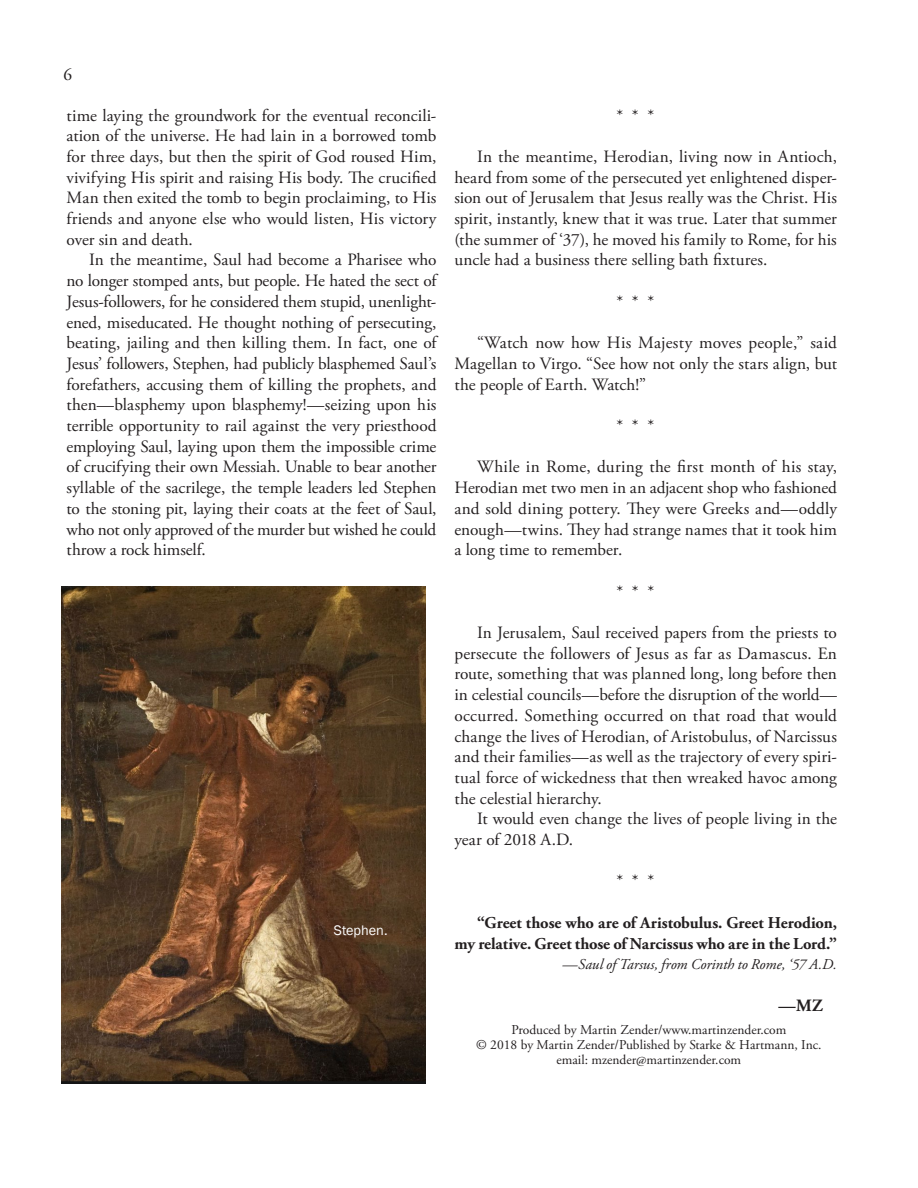
<style>
.page{position:relative;width:918px;height:1188px;background:#fff}
.page>*{position:absolute;margin:0;border:0;box-sizing:border-box;transform-origin:0 0}
.Better_Justification{font:17.25px/20.7px "Adobe Garamond Pro";color:#231f20;text-align:justify}
.Better_Justification-2{font:700 17.25px "Adobe Garamond Pro";color:#231f20}
.Better_Justification-3{font:700 16.5px/20.7px "Adobe Garamond Pro";letter-spacing:-.005em;color:#231f20;text-align:right}
.Better_Justification-4{font:italic 15px "Adobe Garamond Pro";color:#231f20}
.t1{font:14.25px "Franklin Gothic";color:#fff}
.t2{font:13.5px "Adobe Garamond Pro";color:#231f20}
</style>
<div class="page">
<img style="left:61px;top:587px;width:365px;height:497px">
<p class="Better_Justification" style="left:63px;top:65px;width:10px">6</p>
<p class="Better_Justification" style="left:67px;top:105px;width:371px">time laying the groundwork for the eventual reconcili&shy;ation of the universe. He had lain in a borrowed tomb for three days, but then the spirit of God roused Him, vivifying His spirit and raising His body. The crucified Man then exited the tomb to begin proclaiming, to His friends and anyone else who would listen, His victory over sin and death.</p>
<p class="Better_Justification" style="left:67px;top:250px;width:371px;text-indent:22px">In the meantime, Saul had become a Pharisee who no longer stomped ants, but people. He hated the sect of Jesus-followers, for he considered them stupid, unenlight&shy;ened, miseducated. He thought nothing of persecuting, beating, jailing and then killing them. In fact, one of Jesus’ followers, Stephen, had publicly blasphemed Saul’s forefathers, accusing them of killing the prophets, and then—blasphemy upon blasphemy!—seizing upon his terrible opportunity to rail against the very priesthood employing Saul, laying upon them the impossible crime of crucifying their own Messiah. Unable to bear another syllable of the sacrilege, the temple leaders led Stephen to the stoning pit, laying their coats at the feet of Saul, who not only approved of the murder but wished he could throw a rock himself.</p>
<p class="t1" style="left:334px;top:922px;width:55px">Stephen.</p>
<p class="Better_Justification" style="left:617px;top:105px;width:39px">* * *</p>
<p class="Better_Justification" style="left:454px;top:147px;width:384px;text-indent:22px">In the meantime, Herodian, living now in Antioch, heard from some of the persecuted yet enlightened disper&shy;sion out of Jerusalem that Jesus really was the Christ. His spirit, instantly, knew that it was true. Later that summer (the summer of ‘37), he moved his family to Rome, for his uncle had a business there selling bath fixtures.</p>
<p class="Better_Justification" style="left:617px;top:292px;width:39px">* * *</p>
<p class="Better_Justification" style="left:454px;top:333px;width:384px;text-indent:22px">“Watch now how His Majesty moves people,” said Magellan to Virgo. “See how not only the stars align, but the people of Earth. Watch!”</p>
<p class="Better_Justification" style="left:617px;top:416px;width:39px">* * *</p>
<p class="Better_Justification" style="left:454px;top:457px;width:384px;text-indent:22px">While in Rome, during the first month of his stay, Herodian met two men in an adjacent shop who fashioned and sold dining pottery. They were Greeks and—oddly enough—twins. They had strange names that it took him a long time to remember.</p>
<p class="Better_Justification" style="left:617px;top:581px;width:39px">* * *</p>
<p class="Better_Justification" style="left:454px;top:623px;width:384px;text-indent:22px">In Jerusalem, Saul received papers from the priests to persecute the followers of Jesus as far as Damascus. En route, something that was planned long, long before then in celestial councils—before the disruption of the world— occurred. Something occurred on that road that would change the lives of Herodian, of Aristobulus, of Narcissus and their families—as well as the trajectory of every spiri&shy;tual force of wickedness that then wreaked havoc among the celestial hierarchy.</p>
<p class="Better_Justification" style="left:454px;top:809px;width:384px;text-indent:22px">It would even change the lives of people living in the year of 2018 A.D.</p>
<p class="Better_Justification" style="left:617px;top:871px;width:39px">* * *</p>
<p class="Better_Justification-3" style="left:454px;top:913px;width:384px">“Greet those who are of Aristobulus. Greet Herodion, my relative. Greet those of Narcissus who are in the Lord.”</p>
<p class="Better_Justification-4" style="left:562px;top:955px;width:276px">—Saul of Tarsus, from Corinth to Rome, ‘57 A.D.</p>
<p class="Better_Justification-2" style="left:778px;top:995px;width:46px">—MZ</p>
<p class="t2" style="left:511px;top:1022px;width:276px">Produced by Martin Zender/www.martinzender.com</p>
<p class="t2" style="left:476px;top:1037px;width:347px">© 2018 by Martin Zender/Published by Starke &amp; Hartmann, Inc.</p>
<p class="t2" style="left:557px;top:1052px;width:186px">email: mzender@martinzender.com</p>
</div>
